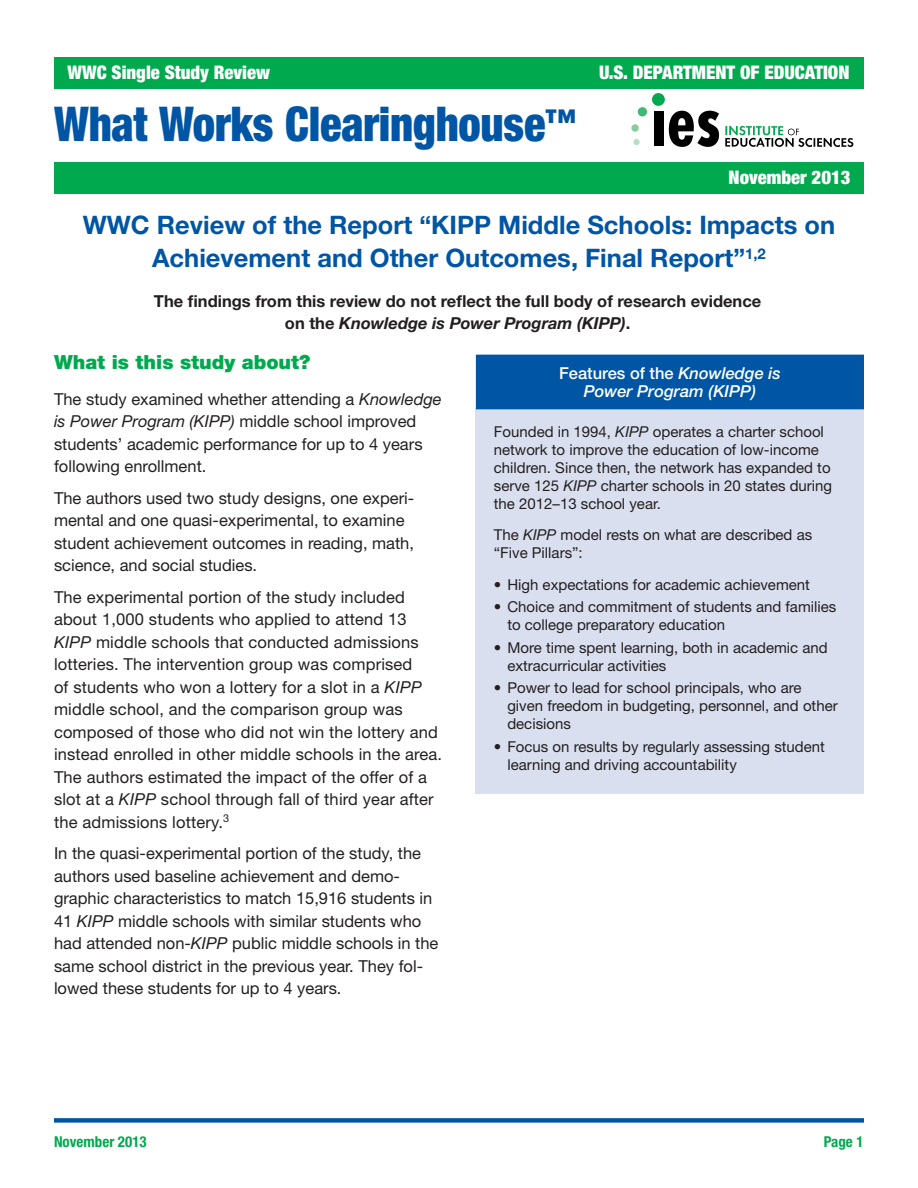
<style>
.page{position:relative;width:918px;height:1188px;background:#fff}
.page>*{position:absolute;margin:0;border:0;box-sizing:border-box;transform-origin:0 0}
.t1{font:900 condensed 48px "Helvetica Neue LT Std";letter-spacing:-.005em;color:#0155a5;scale:.93 1}
.t2{font:700 25.5px/33px "Helvetica Neue LT Std";color:#0155a5;text-align:center}
.t3{font:900 19.5px "Helvetica Neue LT Std";color:#00a94e}
.t4{font:900 condensed 18.75px "Helvetica Neue LT Std";color:#fff}
.t5{font:16.5px/22.5px "Helvetica Neue LT Std";color:#231f20}
.t6{font:700 16.5px/22.5px "Helvetica Neue LT Std";color:#231f20;text-align:center}
.t7{font:italic 500 16.5px/18px "Helvetica Neue LT Std";color:#fff;text-align:center}
.t8{font:15px/18px "Helvetica Neue LT Std";color:#231f20}
.t9{font:700 condensed 15px "Helvetica Neue LT Std";color:#00a94e}
.s1{font-style:italic}
.s2{font-style:normal}
</style>
<div class="page">
<div style="left:54px;top:1118px;width:810px;height:5px;background:#0155a5"></div>
<div style="left:54px;top:57px;width:810px;height:31px;background:#00a94e"></div>
<div style="left:54px;top:162px;width:810px;height:32px;background:#00a94e"></div>
<div style="left:652px;top:93px;width:13px;height:13px;background:#00a94e;border-radius:50%"></div>
<div style="left:638px;top:107px;width:9px;height:9px;background:#3eb872;border-radius:50%"></div>
<div style="left:631px;top:124px;width:8px;height:8px;background:#88cc9c;border-radius:50%"></div>
<div style="left:633px;top:139px;width:7px;height:6px;background:#b8dec0;border-radius:50%"></div>
<div style="left:654px;top:111px;width:10px;height:35px;background:#000"></div>
<svg style="left:669px;top:111px;width:50px;height:36px"></svg>
<svg style="left:725px;top:126px;width:128px;height:21px"></svg>
<div style="left:476px;top:408px;width:388px;height:386px;background:#d9dfef"></div>
<div style="left:477px;top:355px;width:386px;height:54px;background:#0155a5"></div>
<p class="t4" style="left:68px;top:61px;width:204px">WWC Single Study Review</p>
<p class="t4" style="left:599px;top:61px;width:252px">U.S. DEPARTMENT OF EDUCATION</p>
<h1 class="t1" style="left:54px;top:94px;width:563px">What Works Clearinghouse<sup>™</sup></h1>
<p class="t4" style="left:729px;top:166px;width:124px">November 2013</p>
<p class="t2" style="left:83px;top:207px;width:754px">WWC Review of the Report “KIPP Middle Schools: Impacts on<br>Achievement and Other Outcomes, Final Report”<sup>1,2</sup></p>
<p class="t6" style="left:154px;top:289px;width:609px">The findings from this review do not reflect the full body of research evidence on the <span class="s1">Knowledge is Power Program (KIPP)</span>.</p>
<p class="t3" style="left:54px;top:350px;width:258px">What is this study about?</p>
<p class="t5" style="left:54px;top:387px;width:389px">The study examined whether attending a <span class="s1">Knowledge is Power Program (KIPP)</span> middle school improved students’ academic performance for up to 4 years following enrollment.</p>
<p class="t5" style="left:54px;top:486px;width:362px">The authors used two study designs, one experi&shy;mental and one quasi-experimental, to examine student achievement outcomes in reading, math, science, and social studies.</p>
<p class="t5" style="left:54px;top:585px;width:390px">The experimental portion of the study included about 1,000 students who applied to attend 13<br><span class="s1">KIPP</span> middle schools that conducted admissions lotteries. The intervention group was comprised<br>of students who won a lottery for a slot in a <span class="s1">KIPP </span>middle school, and the comparison group was composed of those who did not win the lottery and instead enrolled in other middle schools in the area.<br>The authors estimated the impact of the offer of a slot at a <span class="s1">KIPP</span> school through fall of third year after the admissions lottery.<sup>3</sup></p>
<p class="t5" style="left:54px;top:842px;width:386px">In the quasi-experimental portion of the study, the authors used baseline achievement and demo&shy;graphic characteristics to match 15,916 students in 41 <span class="s1">KIPP</span> middle schools with similar students who had attended non-<span class="s1">KIPP</span> public middle schools in the same school district in the previous year. They fol&shy;lowed these students for up to 4 years.</p>
<p class="t7" style="left:559px;top:364px;width:223px"><span class="s2">Features of the</span> Knowledge is<br>Power Program (KIPP)</p>
<p class="t8" style="left:494px;top:422px;width:340px">Founded in 1994, <span class="s1">KIPP</span> operates a charter school network to improve the education of low-income children. Since then, the network has expanded to serve 125 <span class="s1">KIPP</span> charter schools in 20 states during the 2012–13 school year.</p>
<p class="t8" style="left:494px;top:526px;width:320px">The <span class="s1">KIPP</span> model rests on what are described as “Five Pillars”:</p>
<p class="t8" style="left:494px;top:575px;width:318px">• High expectations for academic achievement</p>
<p class="t8" style="left:507px;top:598px;width:331px;text-indent:-14px">• Choice and commitment of students and families to college preparatory education</p>
<p class="t8" style="left:507px;top:638px;width:322px;text-indent:-14px">• More time spent learning, both in academic and extracurricular activities</p>
<p class="t8" style="left:507px;top:679px;width:332px;text-indent:-14px">• Power to lead for school principals, who are given freedom in budgeting, personnel, and other decisions</p>
<p class="t8" style="left:507px;top:737px;width:319px;text-indent:-14px">• Focus on results by regularly assessing student learning and driving accountability</p>
<p class="t9" style="left:54px;top:1132px;width:94px">November 2013</p>
<p class="t9" style="left:824px;top:1132px;width:41px">Page 1</p>
</div>
